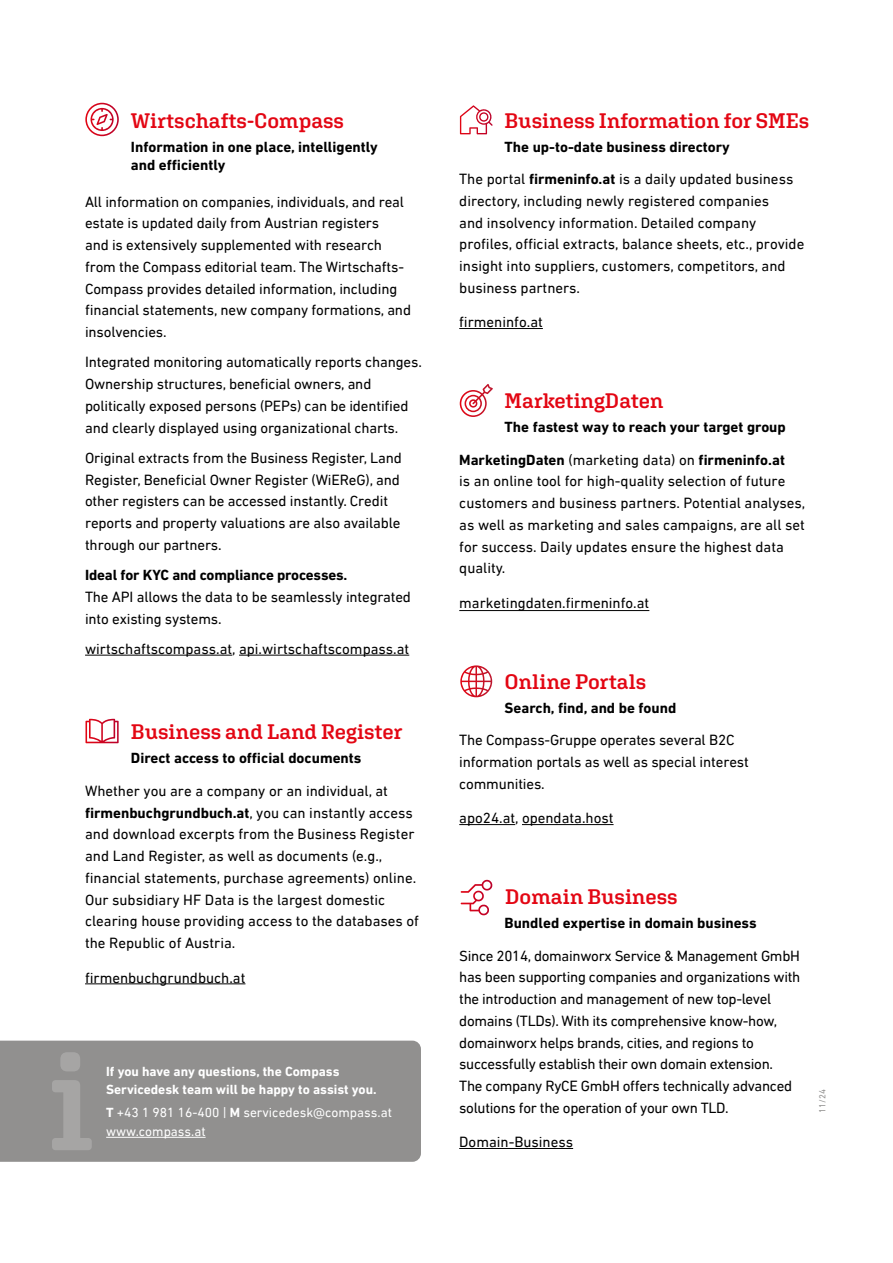
<style>
.page{position:relative;width:893px;height:1263px;background:#fff}
.page>*{position:absolute;margin:0;border:0;box-sizing:border-box;transform-origin:0 0}
.t1{font:600 21px "Aglet Slab";color:#e30613}
.t2{font:15px/21.8px "DIN Next LT Pro";letter-spacing:-.01em;color:#000}
.t3{font:700 15px/18px "DIN Next LT Pro";color:#000}
.t4{font:700 13.5px/18px "DIN Next LT Pro";color:#fff}
.t5{font:13.5px/19.5px "DIN Next LT Pro";color:#fff}
.t6{font:9px "DIN Next LT Pro";color:#91908f}
.s1{font-weight:700}
</style>
<div class="page">
<svg style="left:85px;top:103px;width:34px;height:33px"></svg>
<hr style="left:85px;top:655px;width:147px;height:1px;background:#000">
<hr style="left:239px;top:655px;width:170px;height:1px;background:#000">
<hr style="left:85px;top:983px;width:160px;height:1px;background:#000">
<svg style="left:85px;top:719px;width:34px;height:24px"></svg>
<hr style="left:459px;top:328px;width:84px;height:1px;background:#000">
<svg style="left:460px;top:105px;width:33px;height:29px"></svg>
<hr style="left:459px;top:610px;width:190px;height:1px;background:#000">
<svg style="left:460px;top:384px;width:33px;height:33px"></svg>
<hr style="left:459px;top:824px;width:56px;height:1px;background:#000">
<hr style="left:522px;top:824px;width:92px;height:1px;background:#000">
<svg style="left:460px;top:665px;width:32px;height:32px"></svg>
<svg style="left:461px;top:880px;width:32px;height:35px"></svg>
<hr style="left:459px;top:1148px;width:114px;height:1px;background:#000">
<div style="left:0;top:1041px;width:421px;height:121px;background:#91908f"></div>
<svg style="left:52px;top:1052px;width:40px;height:98px;background:#9b9a99"></svg>
<hr style="left:106px;top:1137px;width:100px;height:1px;background:#fff">
<h1 class="t1" style="left:131px;top:107px;width:215px">Wirtschafts-Compass</h1>
<p class="t3" style="left:131px;top:138px;width:248px">Information in one place, intelligently and efficiently</p>
<p class="t2" style="left:85px;top:191px;width:327px">All information on companies, individuals, and real estate is updated daily from Austrian registers<br>and is extensively supplemented with research from the Compass editorial team. The Wirtschafts-Compass provides detailed information, including financial statements, new company formations, and insolvencies.</p>
<p class="t2" style="left:85px;top:351px;width:338px">Integrated monitoring automatically reports changes.<br>Ownership structures, beneficial owners, and politically exposed persons (PEPs) can be identified and clearly displayed using organizational charts.</p>
<p class="t2" style="left:85px;top:447px;width:318px">Original extracts from the Business Register, Land Register, Beneficial Owner Register (WiEReG), and other registers can be accessed instantly. Credit reports and property valuations are also available through our partners.</p>
<p class="t3" style="left:85px;top:566px;width:264px">Ideal for KYC and compliance processes.</p>
<p class="t2" style="left:85px;top:586px;width:327px">The API allows the data to be seamlessly integrated into existing systems.</p>
<p class="t2" style="left:85px;top:638px;width:326px">wirtschaftscompass.at, api.wirtschaftscompass.at</p>
<h1 class="t1" style="left:131px;top:719px;width:273px">Business and Land Register</h1>
<p class="t3" style="left:131px;top:749px;width:232px">Direct access to official documents</p>
<p class="t2" style="left:85px;top:780px;width:335px">Whether you are a company or an individual, at <span class="s1">firmenbuchgrundbuch.at</span>, you can instantly access and download excerpts from the Business Register and Land Register, as well as documents (e.g., financial statements, purchase agreements) online.<br>Our subsidiary HF Data is the largest domestic clearing house providing access to the databases of the Republic of Austria.</p>
<p class="t2" style="left:85px;top:966px;width:162px">firmenbuchgrundbuch.at</p>
<p class="t4" style="left:106px;top:1063px;width:272px">If you have any questions, the Compass<br>Servicedesk team will be happy to assist you.</p>
<p class="t5" style="left:106px;top:1102px;width:287px"><span class="s1">T</span> +43 1 981 16-400 | <span class="s1">M</span> servicedesk@compass.at www.compass.at</p>
<h1 class="t1" style="left:505px;top:107px;width:306px">Business Information for SMEs</h1>
<p class="t3" style="left:505px;top:137px;width:227px">The up-to-date business directory</p>
<p class="t2" style="left:459px;top:168px;width:347px">The portal <span class="s1">firmeninfo.at</span> is a daily updated business directory, including newly registered companies<br>and insolvency information. Detailed company profiles, official extracts, balance sheets, etc., provide insight into suppliers, customers, competitors, and business partners.</p>
<p class="t2" style="left:459px;top:311px;width:85px">firmeninfo.at</p>
<h1 class="t1" style="left:505px;top:388px;width:161px">MarketingDaten</h1>
<p class="t3" style="left:505px;top:418px;width:283px">The fastest way to reach your target group</p>
<p class="t2" style="left:459px;top:448px;width:347px"><span class="s1">MarketingDaten</span> (marketing data) on <span class="s1">firmeninfo.at<br></span>is an online tool for high-quality selection of future customers and business partners. Potential analyses, as well as marketing and sales campaigns, are all set for success. Daily updates ensure the highest data quality.</p>
<p class="t2" style="left:459px;top:592px;width:192px">marketingdaten.firmeninfo.at</p>
<h1 class="t1" style="left:505px;top:669px;width:143px">Online Portals</h1>
<p class="t3" style="left:505px;top:699px;width:173px">Search, find, and be found</p>
<p class="t2" style="left:459px;top:729px;width:291px">The Compass-Gruppe operates several B2C information portals as well as special interest communities.</p>
<p class="t2" style="left:459px;top:807px;width:156px">apo24.at, opendata.host</p>
<h1 class="t1" style="left:505px;top:884px;width:174px">Domain Business</h1>
<p class="t3" style="left:505px;top:914px;width:254px">Bundled expertise in domain business</p>
<p class="t2" style="left:459px;top:944px;width:343px">Since 2014, domainworx Service &amp; Management GmbH has been supporting companies and organizations with the introduction and management of new top-level domains (TLDs). With its comprehensive know-how, domainworx helps brands, cities, and regions to successfully establish their own domain extension.<br>The company RyCE GmbH offers technically advanced solutions for the operation of your own TLD.</p>
<p class="t2" style="left:459px;top:1131px;width:115px">Domain-Business</p>
<p class="t6" style="left:817px;top:1113px;width:25px;rotate:-90deg">11/24</p>
</div>
